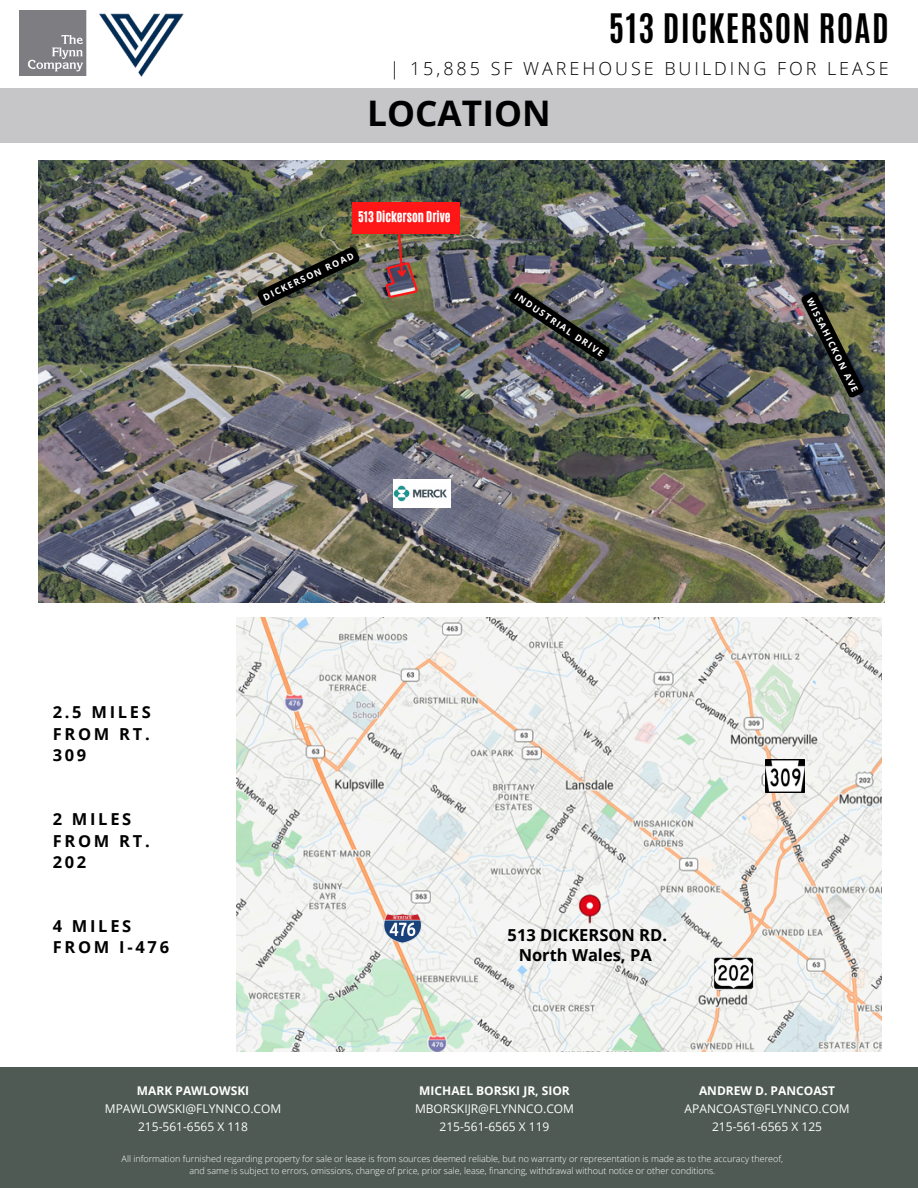
<style>
.page{position:relative;width:918px;height:1188px;background:#fff}
.page>*{position:absolute;margin:0;border:0;box-sizing:border-box;transform-origin:0 0}
.t1{font:700 35.25px "Open Sans";color:#000}
.t2{font:700 33.9px "Antonio";letter-spacing:.04em;color:#000}
.t3{font:300 18px "Open Sans";letter-spacing:.165em;color:#000}
.t4{font:700 16.5px/21.3px "Open Sans";letter-spacing:.165em;color:#000}
.t5{font:700 16.5px/19.2px "Open Sans";color:#000;text-align:center}
.t6{font:12.45px "CA Generated";color:#fff}
.t7{font:12px/18px "Open Sans";color:#fff;text-align:center}
.t8{font:300 9.75px "Open Sans";color:#fff}
.t9{font:700 9.75px "Open Sans";letter-spacing:.115em;color:#fff}
.t10{font:300 9px/12px "Open Sans";color:#fff;text-align:center}
.t11{font:700 9px "Open Sans";color:#fff}
.s1{font-weight:700}
</style>
<div class="page">
<img style="left:39px;top:160px;width:846px;height:442px">
<div style="left:352px;top:202px;width:108px;height:31px;background:#ff1616"></div>
<img style="left:394px;top:480px;width:56px;height:28px">
<img style="left:384px;top:233px;width:35px;height:66px">
<div style="left:0;top:88px;width:918px;height:55px;background:#c6c5c7"></div>
<img style="left:20px;top:10px;width:66px;height:66px">
<img style="left:99px;top:13px;width:85px;height:64px">
<img style="left:256px;top:246px;width:105px;height:61px">
<img style="left:508px;top:286px;width:103px;height:77px">
<svg style="left:800px;top:291px;width:65px;height:108px;background:#434638"></svg>
<img style="left:236px;top:618px;width:646px;height:434px">
<img style="left:714px;top:958px;width:39px;height:31px">
<img style="left:766px;top:759px;width:38px;height:34px">
<img style="left:383px;top:910px;width:38px;height:38px">
<div style="left:0;top:1067px;width:918px;height:121px;background:#4e5a53"></div>
<p class="t2" style="left:609px;top:4px;width:281px">513 DICKERSON ROAD</p>
<p class="t3" style="left:390px;top:56px;width:501px">| 15,885 SF WAREHOUSE BUILDING FOR LEASE</p>
<p class="t1" style="left:367px;top:88px;width:185px">LOCATION</p>
<h1 class="t6" style="left:358px;top:208px;width:94px">513 Dickerson Drive</h1>
<p class="t11" style="left:261px;top:292px;width:101px;rotate:-25deg">DICKERSON ROAD</p>
<h5 class="t11" style="left:519px;top:290px;width:107px;rotate:34deg">INDUSTRIAL DRIVE</h5>
<h6 class="t11" style="left:815px;top:295px;width:106px;rotate:64deg">WISSAHICKON AVE</h6>
<h6 class="t4" style="left:53px;top:701px;width:100px;text-align:justify">2.5 MILES FROM RT.<br>309</h6>
<p class="t4" style="left:53px;top:808px;width:99px">2 MILES<br>FROM RT.<br>202</p>
<h6 class="t4" style="left:53px;top:915px;width:118px">4 MILES<br>FROM I-476</h6>
<h3 class="t5" style="left:508px;top:925px;width:161px">513 DICKERSON RD.<br>North Wales, PA</h3>
<h4 class="t7" style="left:105px;top:1082px;width:178px"><span class="s1">MARK PAWLOWSKI<br></span>MPAWLOWSKI@FLYNNCO.COM<br>215-561-6565 X 118</h4>
<p class="t7" style="left:415px;top:1082px;width:161px"><span class="s1">MICHAEL BORSKI JR, SIOR<br></span>MBORSKIJR@FLYNNCO.COM<br>215-561-6565 X 119</p>
<p class="t7" style="left:685px;top:1082px;width:166px"><span class="s1">ANDREW D. PANCOAST<br></span>APANCOAST@FLYNNCO.COM<br>215-561-6565 X 125</p>
<p class="t9" style="left:413px;top:1149px;width:126px">THE FLYNN COMPANY</p>
<h4 class="t8" style="left:285px;top:1165px;width:391px">WWW.FLYNNCO.COM | 1621 WOOD STREET, PHILADELPHIA, PA 19103 | 215.561.6565</h4>
<h4 class="t10" style="left:122px;top:1152px;width:663px">All information furnished regarding property for sale or lease is from sources deemed reliable, but no warranty or representation is made as to the accuracy thereof, and same is subject to errors, omissions, change of price, prior sale, lease, financing, withdrawal without notice or other conditions.</h4>
</div>
